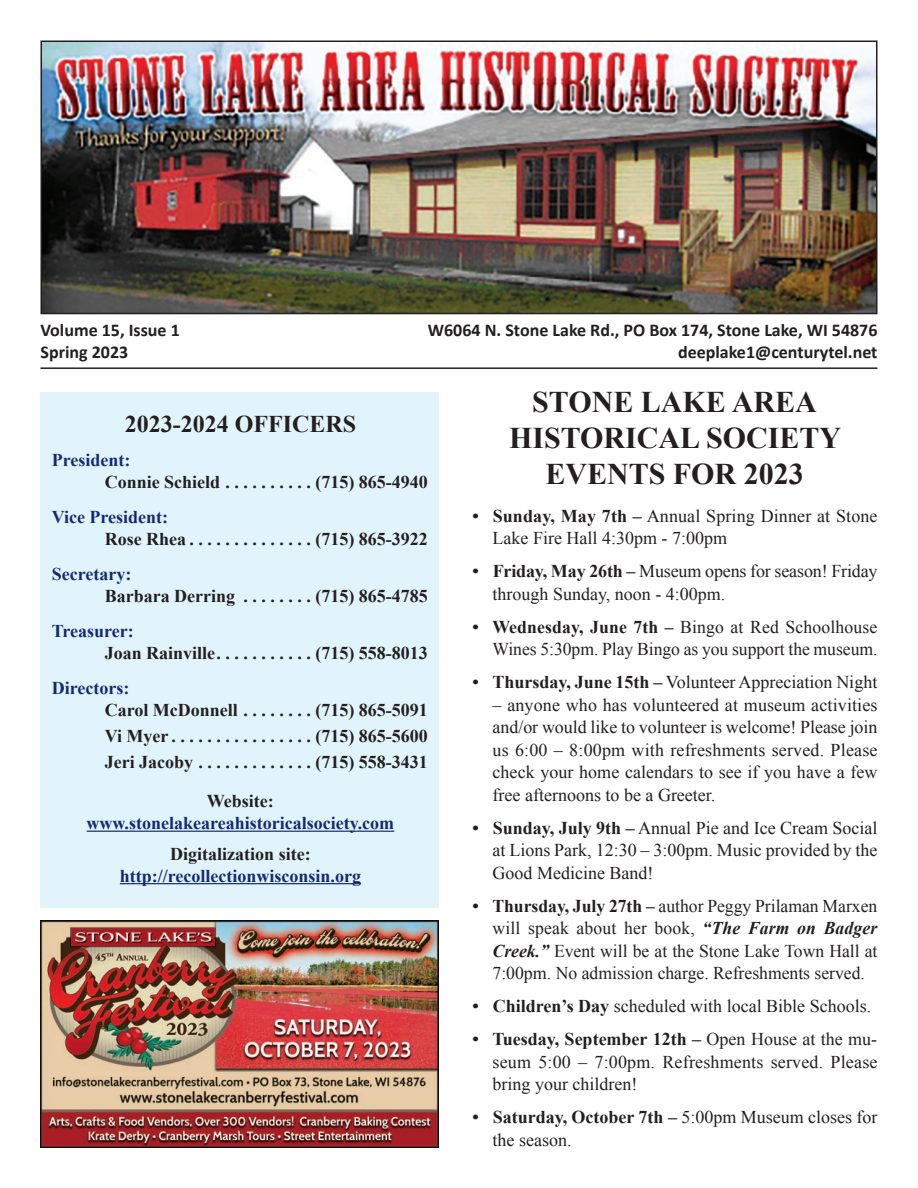
<style>
.page{position:relative;width:918px;height:1188px;background:#fff}
.page>*{position:absolute;margin:0;border:0;box-sizing:border-box;transform-origin:0 0}
.t1{font:700 30px/36px "Times New Roman";color:#231f20;text-align:center}
.t2{font:700 24px "Times New Roman";color:#231f20}
.t3{font:18px/22.5px "Times New Roman";color:#231f20;text-align:justify}
.t4{font:700 18px "Times New Roman";color:#231f20}
.t5{font:700 18px "Times New Roman";color:#142975}
.t6{font:700 18px "Calibri";color:#231f20}
.s1{font-weight:700}
.s2{font-weight:700;font-style:italic}
</style>
<div class="page">
<img style="left:43px;top:43px;width:832px;height:268px">
<div style="left:40px;top:40px;width:838px;height:274px;border:2px solid #231f20"></div>
<hr style="left:40px;top:367px;width:838px;height:2px;background:#231f20">
<div style="left:40px;top:392px;width:399px;height:515px;background:#e1f4fc"></div>
<hr style="left:87px;top:831px;width:307px;height:1px;background:#142975">
<hr style="left:120px;top:883px;width:241px;height:1px;background:#142975">
<img style="left:40px;top:921px;width:398px;height:226px">
<p class="t6" style="left:40px;top:319px;width:141px">Volume 15, Issue 1</p>
<p class="t6" style="left:428px;top:319px;width:451px">W6064 N. Stone Lake Rd., PO Box 174, Stone Lake, WI 54876</p>
<p class="t6" style="left:40px;top:340px;width:89px">Spring 2023</p>
<p class="t6" style="left:678px;top:340px;width:201px">deeplake1@centurytel.net</p>
<p class="t2" style="left:125px;top:411px;width:233px">2023-2024 OFFICERS</p>
<p class="t5" style="left:52px;top:450px;width:80px">President:</p>
<p class="t4" style="left:105px;top:472px;width:325px">Connie Schield . . . . . . . . . . (715) 865-4940</p>
<p class="t5" style="left:52px;top:507px;width:118px">Vice President:</p>
<p class="t4" style="left:105px;top:529px;width:325px">Rose Rhea . . . . . . . . . . . . . . (715) 865-3922</p>
<p class="t5" style="left:52px;top:564px;width:81px">Secretary:</p>
<p class="t4" style="left:105px;top:586px;width:325px">Barbara Derring . . . . . . . . (715) 865-4785</p>
<p class="t5" style="left:52px;top:621px;width:83px">Treasurer:</p>
<p class="t4" style="left:105px;top:643px;width:325px">Joan Rainville. . . . . . . . . . . (715) 558-8013</p>
<p class="t5" style="left:52px;top:678px;width:79px">Directors:</p>
<p class="t4" style="left:105px;top:700px;width:325px">Carol McDonnell . . . . . . . . (715) 865-5091</p>
<p class="t4" style="left:105px;top:726px;width:325px">Vi Myer . . . . . . . . . . . . . . . . (715) 865-5600</p>
<p class="t4" style="left:105px;top:752px;width:325px">Jeri Jacoby . . . . . . . . . . . . . (715) 558-3431</p>
<p class="t4" style="left:207px;top:791px;width:68px">Website:</p>
<p class="t5" style="left:87px;top:813px;width:309px">www.stonelakeareahistoricalsociety.com</p>
<p class="t4" style="left:170px;top:844px;width:142px">Digitalization site:</p>
<p class="t5" style="left:120px;top:866px;width:243px">http://recollectionwisconsin.org</p>
<p class="t1" style="left:532px;top:383px;width:286px">STONE LAKE AREA</p>
<p class="t1" style="left:509px;top:419px;width:334px">HISTORICAL SOCIETY<br>EVENTS FOR 2023</p>
<p class="t3" style="left:493px;top:504px;width:387px;text-indent:-20px"><span class="s1">• Sunday, May 7th –</span> Annual Spring Dinner at Stone<br>Lake Fire Hall 4:30pm - 7:00pm</p>
<p class="t3" style="left:493px;top:560px;width:387px;text-indent:-20px"><span class="s1">• Friday, May 26th –</span> Museum opens for season! Friday through Sunday, noon - 4:00pm.</p>
<p class="t3" style="left:472px;top:615px;width:407px;text-align:right"><span class="s1">• Wednesday, June 7th –</span> Bingo at Red Schoolhouse<br>Wines 5:30pm. Play Bingo as you support the museum.</p>
<p class="t3" style="left:472px;top:671px;width:406px"><span class="s1">• Thursday, June 15th –</span> Volunteer Appreciation Night</p>
<p class="t3" style="left:493px;top:693px;width:387px">– anyone who has volunteered at museum activities and/or would like to volunteer is welcome! Please join us 6:00 – 8:00pm with refreshments served. Please check your home calendars to see if you have a few free afternoons to be a Greeter.</p>
<p class="t3" style="left:493px;top:816px;width:387px;text-indent:-20px"><span class="s1">• Sunday, July 9th –</span> Annual Pie and Ice Cream Social at Lions Park, 12:30 – 3:00pm. Music provided by the Good Medicine Band!</p>
<p class="t3" style="left:493px;top:894px;width:386px;text-indent:-20px"><span class="s1">• Thursday, July 27th –</span> author Peggy Prilaman Marxen will speak about her book, <span class="s2">“The Farm on Badger Creek.”</span> Event will be at the Stone Lake Town Hall at 7:00pm. No admission charge. Refreshments served.</p>
<p class="t3" style="left:472px;top:995px;width:400px"><span class="s1">• Children’s Day</span> scheduled with local Bible Schools.</p>
<p class="t3" style="left:493px;top:1028px;width:386px;text-indent:-20px"><span class="s1">• Tuesday, September 12th –</span> Open House at the mu&shy;seum 5:00 – 7:00pm. Refreshments served. Please bring your children!</p>
<p class="t3" style="left:493px;top:1106px;width:387px;text-indent:-20px"><span class="s1">• Saturday, October 7th –</span> 5:00pm Museum closes for the season.</p>
</div>
